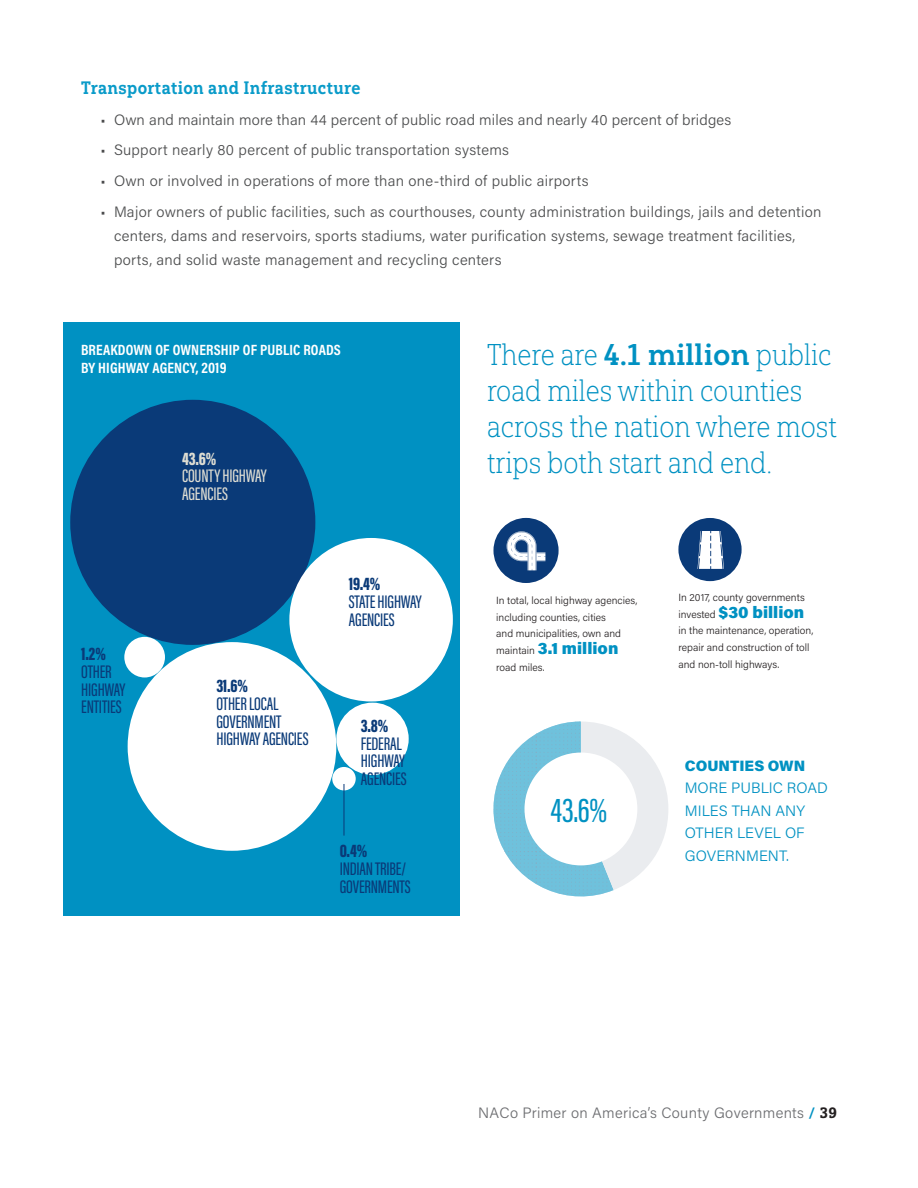
<style>
.page{position:relative;width:918px;height:1188px;background:#fff}
.page>*{position:absolute;margin:0;border:0;box-sizing:border-box;transform-origin:0 0}
.t1{font:500 35.4px "Acumin Pro Extra Cond";color:#0091c2}
.Main_Text{font:30px/36px "Yorkten Slab Con Thi";color:#0091c2}
.t2{font:500 18.75px/17.7px "Acumin Pro Extra Cond";letter-spacing:-.01em;color:#0a3a78}
.t3{font:900 18.75px "Acumin Pro Extra Cond";color:#0a3a78}
.t4{font:500 18.75px/17.7px "Acumin Pro Extra Cond";letter-spacing:-.01em;color:#deddd3}
.t5{font:900 18.75px "Acumin Pro Extra Cond";color:#deddd3}
.t6{font:18px "Yorkten Slab Con Bol";letter-spacing:.02em;color:#0a9bc9}
.Text{font:900 16.65px "Acumin Pro";color:#0091c2}
.t7{font:300 15px/24px "Acumin Pro";letter-spacing:.02em;color:#4b4c4d}
.t8{font:300 15px/22.5px "Acumin Pro";color:#0091c2}
.chart_graph_map_title{font:700 15px/18px "Acumin Pro Cond";letter-spacing:.01em;color:#fff}
.t9{font:300 15px "Acumin Pro";letter-spacing:.02em;color:#6c6d70}
.Text-2{font:300 10.35px/16.6px "Acumin Pro";color:#231f20}
.s1{font-family:"Yorkten Slab Nor Dem"}
.s2{font-weight:300;font-size:10.35px;color:#231f20}
.s3{font-weight:900}
.s4{font-weight:600;color:#0091c2}
.s5{font-family:"Yorkten Slab Nor Ex B";font-weight:400;color:#231f20}
</style>
<div class="page">
<div style="left:63px;top:322px;width:397px;height:594px;background:#0091c2"></div>
<div style="left:70px;top:400px;width:245px;height:245px;background:#0a3a78;border-radius:50%"></div>
<div style="left:128px;top:642px;width:208px;height:209px;background:#fff;border-radius:50%"></div>
<div style="left:289px;top:538px;width:164px;height:163px;background:#fff;border-radius:50%"></div>
<div style="left:336px;top:703px;width:73px;height:72px;background:#fff;border-radius:50%"></div>
<div style="left:332px;top:767px;width:24px;height:23px;background:#fff;border-radius:50%"></div>
<div style="left:124px;top:637px;width:41px;height:40px;background:#fff;border-radius:50%"></div>
<hr style="left:344px;top:784px;width:1px;height:52px;background:#0a3a78">
<div style="left:678px;top:518px;width:64px;height:63px;background:#0a3a78;border-radius:50%"></div>
<svg style="left:698px;top:531px;width:26px;height:38px"></svg>
<div style="left:493px;top:518px;width:66px;height:65px;background:#0a3a78;border-radius:50%"></div>
<svg style="left:507px;top:531px;width:38px;height:39px"></svg>
<svg style="left:493px;top:722px;width:175px;height:175px"></svg>
<div style="left:525px;top:753px;width:112px;height:112px;background:#fff;border-radius:50%"></div>
<h2 class="t6" style="left:81px;top:77px;width:281px">Transportation and Infrastructure</h2>
<p class="t7" style="left:100px;top:107px;width:632px">• Own and maintain more than 44 percent of public road miles and nearly 40 percent of bridges</p>
<p class="t7" style="left:100px;top:138px;width:410px">• Support nearly 80 percent of public transportation systems</p>
<p class="t7" style="left:100px;top:168px;width:490px">• Own or involved in operations of more than one-third of public airports</p>
<p class="t7" style="left:114px;top:199px;width:709px;text-indent:-14px">• Major owners of public facilities, such as courthouses, county administration buildings, jails and detention centers, dams and reservoirs, sports stadiums, water purification systems, sewage treatment facilities, ports, and solid waste management and recycling centers</p>
<p class="chart_graph_map_title" style="left:81px;top:340px;width:261px">BREAKDOWN OF OWNERSHIP OF PUBLIC ROADS<br>BY HIGHWAY AGENCY, 2019</p>
<p class="Main_Text" style="left:487px;top:337px;width:351px">There are <span class="s1">4.1 million</span> public road miles within counties across the nation where most trips both start and end.</p>
<p class="t5" style="left:182px;top:447px;width:36px">43.6%</p>
<p class="t4" style="left:182px;top:467px;width:86px">COUNTY HIGHWAY<br>AGENCIES</p>
<p class="t3" style="left:81px;top:642px;width:26px">1.2%</p>
<p class="t2" style="left:81px;top:663px;width:46px">OTHER<br>HIGHWAY<br>ENTITIES</p>
<p class="t3" style="left:216px;top:674px;width:33px">31.6%</p>
<p class="t2" style="left:216px;top:695px;width:94px">OTHER LOCAL<br>GOVERNMENT<br>HIGHWAY AGENCIES</p>
<p class="t3" style="left:349px;top:572px;width:33px">19.4%</p>
<p class="t2" style="left:349px;top:593px;width:74px">STATE HIGHWAY<br>AGENCIES</p>
<p class="t3" style="left:361px;top:714px;width:29px">3.8%</p>
<p class="t2" style="left:361px;top:734px;width:47px">FEDERAL<br>HIGHWAY<br>AGENCIES</p>
<p class="t3" style="left:340px;top:839px;width:29px">0.4%</p>
<p class="t2" style="left:340px;top:860px;width:73px">INDIAN TRIBE/<br>GOVERNMENTS</p>
<p class="Text-2" style="left:496px;top:592px;width:143px">In total, local highway agencies, including counties, cities<br>and municipalities, own and</p>
<p class="Text" style="left:496px;top:636px;width:124px"><span class="s2">maintain</span> 3.1 million</p>
<p class="Text-2" style="left:496px;top:658px;width:50px">road miles.</p>
<p class="t1" style="left:550px;top:789px;width:58px">43.6%</p>
<p class="Text-2" style="left:678px;top:589px;width:128px">In 2017, county governments</p>
<p class="Text" style="left:678px;top:600px;width:127px"><span class="s2">invested</span> $30 billion</p>
<p class="Text-2" style="left:678px;top:622px;width:136px">in the maintenance, operation, repair and construction of toll and non-toll highways.</p>
<p class="t8" style="left:685px;top:754px;width:145px"><span class="s3">COUNTIES OWN<br></span>MORE PUBLIC ROAD<br>MILES THAN ANY<br>OTHER LEVEL OF<br>GOVERNMENT.</p>
<p class="t9" style="left:478px;top:1102px;width:360px">NACo Primer on America’s County Governments <span class="s4">/</span> <span class="s5">39</span></p>
</div>
